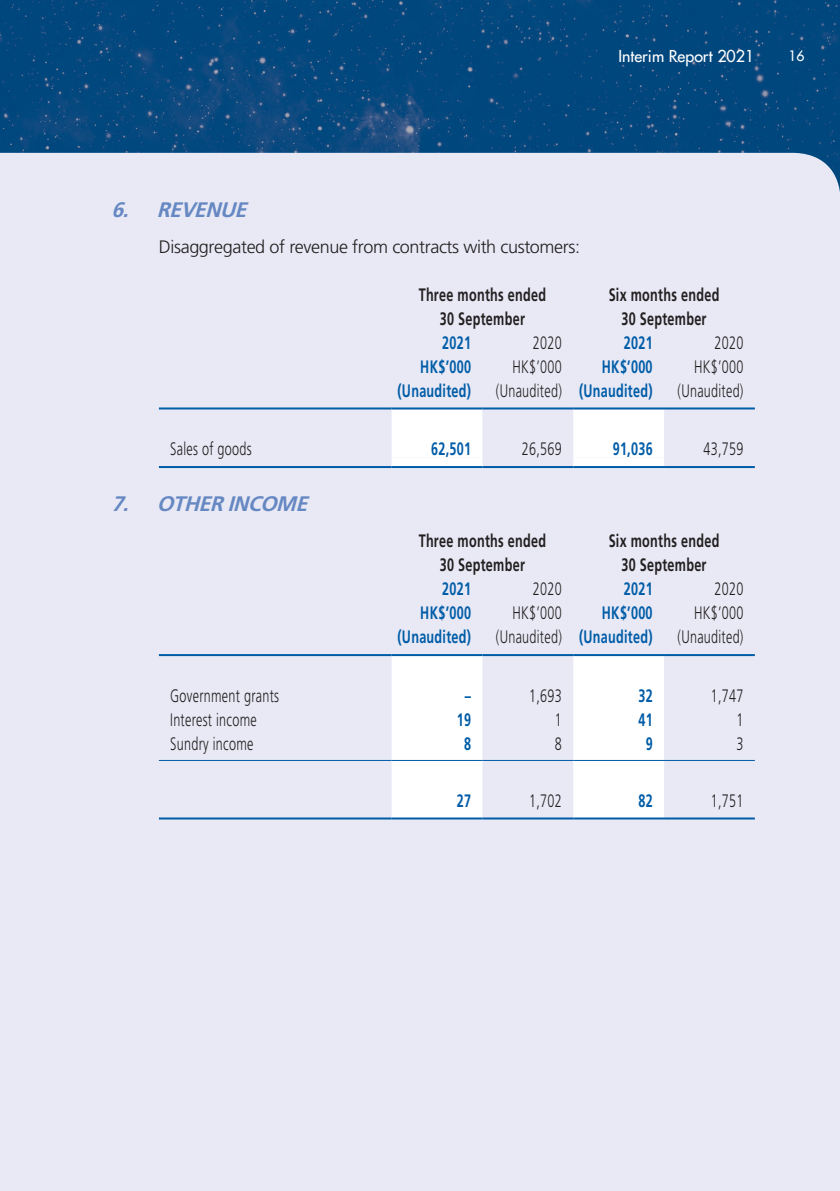
<style>
.page{position:relative;width:840px;height:1191px;background:#fff}
.page>*{position:absolute;margin:0;border:0;box-sizing:border-box;transform-origin:0 0}
.t1{font:italic 700 21px "Frutiger LT Std";color:#6688c2}
.t2{font:300 18px "Frutiger LT Std";letter-spacing:.02em;color:#231f20;scale:.7 1}
.t3{font:700 18px/24px "Frutiger LT Std";letter-spacing:.02em;color:#231f20;text-align:center;scale:.7 1}
.t4{font:700 18px "Frutiger LT Std";letter-spacing:.02em;color:#005ca7;scale:.7 1}
.t5{font:300 18px "Frutiger LT Std";letter-spacing:-.02em;color:#231f20}
.t6{font:500 16px "Futura Std";color:#fff}
.t7{font:500 14px "Futura Std";color:#fff}
.s1{font-weight:700;color:#005ca7}
</style>
<div class="page">
<div style="left:0;top:13px;width:839px;height:1178px;background:#e8e9f5"></div>
<svg style="left:0;top:0;width:839px;height:187px;fill:#00487e"></svg>
<svg style="left:391px;top:409px;width:272px;height:57px"></svg>
<hr style="left:159px;top:407px;width:232px;height:2px;background:#005ca7">
<hr style="left:391px;top:407px;width:91px;height:2px;background:#005ca7">
<hr style="left:482px;top:407px;width:91px;height:2px;background:#005ca7">
<hr style="left:573px;top:407px;width:90px;height:2px;background:#005ca7">
<hr style="left:663px;top:407px;width:91px;height:2px;background:#005ca7">
<hr style="left:159px;top:466px;width:232px;height:2px;background:#005ca7">
<hr style="left:391px;top:466px;width:91px;height:2px;background:#005ca7">
<hr style="left:482px;top:466px;width:91px;height:2px;background:#005ca7">
<hr style="left:573px;top:466px;width:90px;height:2px;background:#005ca7">
<hr style="left:663px;top:466px;width:91px;height:2px;background:#005ca7">
<svg style="left:391px;top:656px;width:272px;height:161px;fill:#fff"></svg>
<hr style="left:159px;top:654px;width:232px;height:2px;background:#005ca7">
<hr style="left:391px;top:654px;width:91px;height:2px;background:#005ca7">
<hr style="left:482px;top:654px;width:91px;height:2px;background:#005ca7">
<hr style="left:573px;top:654px;width:90px;height:2px;background:#005ca7">
<hr style="left:663px;top:654px;width:91px;height:2px;background:#005ca7">
<hr style="left:159px;top:760px;width:232px;height:1px;background:#005ca7">
<hr style="left:391px;top:760px;width:91px;height:1px;background:#005ca7">
<hr style="left:482px;top:760px;width:91px;height:1px;background:#005ca7">
<hr style="left:573px;top:760px;width:90px;height:1px;background:#005ca7">
<hr style="left:663px;top:760px;width:91px;height:1px;background:#005ca7">
<hr style="left:159px;top:817px;width:232px;height:2px;background:#005ca7">
<hr style="left:391px;top:817px;width:91px;height:2px;background:#005ca7">
<hr style="left:482px;top:817px;width:91px;height:2px;background:#005ca7">
<hr style="left:573px;top:817px;width:90px;height:2px;background:#005ca7">
<hr style="left:663px;top:817px;width:91px;height:2px;background:#005ca7">
<p class="t6" style="left:618px;top:46px;width:137px">Interim Report 2021</p>
<p class="t7" style="left:788px;top:47px;width:18px">16</p>
<p class="t1" style="left:111px;top:198px;width:25px">6.</p>
<p class="t1" style="left:111px;top:492px;width:25px">7.</p>
<p class="t1" style="left:157px;top:198px;width:98px">REVENUE</p>
<p class="t5" style="left:159px;top:236px;width:422px">Disaggregated of revenue from contracts with customers:</p>
<p class="t3" style="left:418px;top:282px;width:183px">Three months ended<br>30 September</p>
<p class="t3" style="left:608px;top:282px;width:159px">Six months ended<br>30 September</p>
<p class="t2" style="left:714px;top:332px;width:43px">2020</p>
<p class="t4" style="left:442px;top:332px;width:43px">2021</p>
<p class="t4" style="left:623px;top:332px;width:43px">2021</p>
<p class="t2" style="left:532px;top:332px;width:43px">2020</p>
<p class="t4" style="left:420px;top:356px;width:74px">HK ’$ 000</p>
<p class="t2" style="left:512px;top:356px;width:72px">HK ’$ 000</p>
<p class="t4" style="left:601px;top:356px;width:74px">HK ’$ 000</p>
<p class="t2" style="left:693px;top:356px;width:72px">HK ‘$ 000</p>
<p class="t4" style="left:397px;top:380px;width:106px">(Unaudited)</p>
<p class="t2" style="left:495px;top:380px;width:225px">(Unaudited) <span class="s1">(Unaudited)</span></p>
<p class="t2" style="left:677px;top:380px;width:95px">(Unaudited(</p>
<p class="t2" style="left:170px;top:439px;width:118px">Sales of goods</p>
<p class="t1" style="left:157px;top:492px;width:158px">OTHER INCOME</p>
<p class="t4" style="left:431px;top:438px;width:59px">62,501</p>
<p class="t2" style="left:521px;top:439px;width:59px">26,569</p>
<p class="t4" style="left:612px;top:438px;width:59px">91,036</p>
<p class="t2" style="left:703px;top:439px;width:59px">43,759</p>
<p class="t3" style="left:418px;top:529px;width:183px">Three months ended<br>30 September</p>
<p class="t3" style="left:608px;top:529px;width:159px">Six months ended<br>30 September</p>
<p class="t2" style="left:714px;top:579px;width:43px">2020</p>
<p class="t4" style="left:442px;top:578px;width:43px">2021</p>
<p class="t4" style="left:623px;top:578px;width:43px">2021</p>
<p class="t2" style="left:532px;top:579px;width:43px">2020</p>
<p class="t4" style="left:420px;top:602px;width:74px">HK ’$ 000</p>
<p class="t2" style="left:512px;top:603px;width:72px">HK ’$ 000</p>
<p class="t4" style="left:601px;top:602px;width:74px">HK ’$ 000</p>
<p class="t2" style="left:693px;top:603px;width:72px">HK ‘$ 000</p>
<p class="t4" style="left:397px;top:626px;width:106px">(Unaudited)</p>
<p class="t2" style="left:495px;top:627px;width:225px">(Unaudited) <span class="s1">(Unaudited)</span></p>
<p class="t2" style="left:677px;top:627px;width:95px">(Unaudited(</p>
<p class="t2" style="left:170px;top:685px;width:157px">Government grants</p>
<p class="t4" style="left:464px;top:685px;width:11px">–</p>
<p class="t2" style="left:529px;top:685px;width:48px">1,693</p>
<p class="t4" style="left:638px;top:685px;width:22px">32</p>
<p class="t2" style="left:710px;top:685px;width:48px">1,747</p>
<p class="t2" style="left:170px;top:709px;width:125px">Interest income</p>
<p class="t4" style="left:456px;top:709px;width:22px">19</p>
<p class="t2" style="left:554px;top:709px;width:12px">1</p>
<p class="t4" style="left:638px;top:709px;width:22px">41</p>
<p class="t2" style="left:736px;top:709px;width:12px">1</p>
<p class="t2" style="left:170px;top:733px;width:120px">Sundry income</p>
<p class="t4" style="left:464px;top:733px;width:12px">8</p>
<p class="t2" style="left:554px;top:733px;width:12px">8</p>
<p class="t4" style="left:645px;top:733px;width:12px">9</p>
<p class="t2" style="left:736px;top:733px;width:12px">3</p>
<p class="t4" style="left:456px;top:790px;width:22px">27</p>
<p class="t2" style="left:529px;top:790px;width:48px">1,702</p>
<p class="t4" style="left:638px;top:790px;width:22px">82</p>
<p class="t2" style="left:710px;top:790px;width:48px">1,751</p>
</div>
